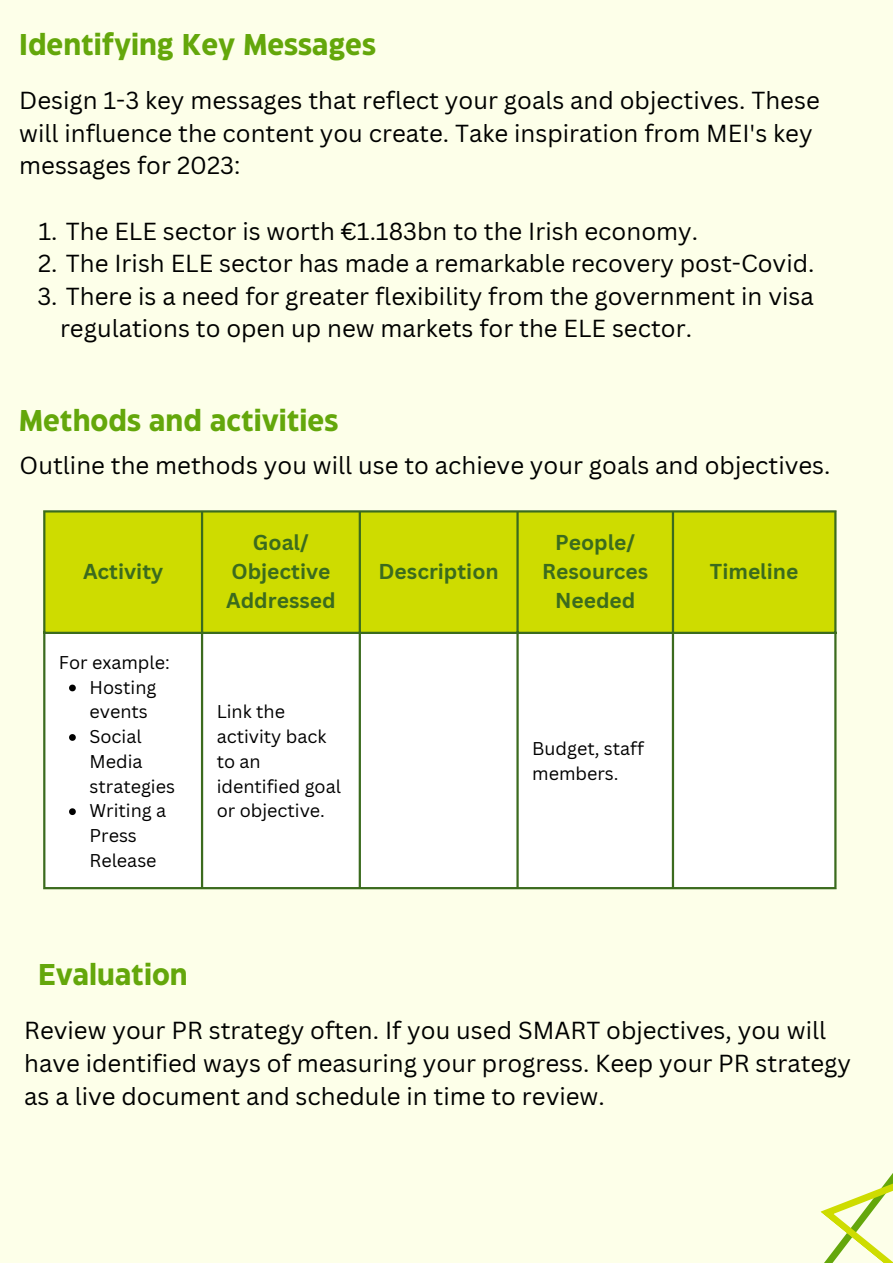
<style>
.page{position:relative;width:893px;height:1264px;background:#fff}
.page>*{position:absolute;margin:0;border:0;box-sizing:border-box;transform-origin:0 0}
.t1{font:700 30px "Eastman Grotesque";color:#64a70b}
.t2{font:24px/32.5px "Canva Sans";color:#000}
.t3{font:700 21px/29.2px "Canva Sans";color:#3b6b1e}
.t4{font:18px/24.8px "Canva Sans";color:#000}
</style>
<div class="page">
<div style="left:0;top:0;width:892px;height:1262px;background:#fdffe9"></div>
<div style="left:45px;top:512px;width:789px;height:119px;background:#cedc00"></div>
<div style="left:45px;top:634px;width:789px;height:253px;background:#fff"></div>
<svg style="left:69px;top:684px;width:7px;height:7px"></svg>
<svg style="left:69px;top:734px;width:7px;height:6px"></svg>
<svg style="left:69px;top:808px;width:7px;height:7px"></svg>
<hr style="left:43px;top:512px;width:2px;height:375px;background:#3b6b1e">
<hr style="left:201px;top:512px;width:2px;height:375px;background:#3b6b1e">
<hr style="left:358px;top:512px;width:3px;height:375px;background:#3b6b1e">
<hr style="left:516px;top:512px;width:2px;height:375px;background:#3b6b1e">
<hr style="left:671px;top:512px;width:3px;height:375px;background:#3b6b1e">
<hr style="left:834px;top:512px;width:2px;height:375px;background:#3b6b1e">
<hr style="left:43px;top:510px;width:793px;height:2px;background:#3b6b1e">
<hr style="left:43px;top:631px;width:793px;height:3px;background:#3b6b1e">
<hr style="left:43px;top:887px;width:793px;height:2px;background:#3b6b1e">
<svg style="left:820px;top:1174px;width:72px;height:88px"></svg>
<p class="t1" style="left:19px;top:33px;width:358px">Identifying Key Messages</p>
<p class="t2" style="left:19px;top:83px;width:802px">Design 1-3 key messages that reflect your goals and objectives. These will influence the content you create. Take inspiration from MEI's key messages for 2023:</p>
<p class="t2" style="left:39px;top:214px;width:661px">1. The ELE sector is worth €1.183bn to the Irish economy.</p>
<p class="t2" style="left:38px;top:246px;width:777px">2. The Irish ELE sector has made a remarkable recovery post-Covid.</p>
<p class="t2" style="left:60px;top:279px;width:755px;text-indent:-23px">3. There is a need for greater flexibility from the government in visa regulations to open up new markets for the ELE sector.</p>
<p class="t1" style="left:19px;top:409px;width:320px">Methods and activities</p>
<p class="t2" style="left:20px;top:449px;width:812px">Outline the methods you will use to achieve your goals and objectives.</p>
<p class="t3" style="left:83px;top:556px;width:82px">Activity</p>
<p class="t4" style="left:59px;top:649px;width:112px">For example:</p>
<p class="t4" style="left:89px;top:674px;width:68px">Hosting events</p>
<p class="t4" style="left:89px;top:723px;width:87px">Social<br>Media strategies</p>
<p class="t4" style="left:89px;top:798px;width:78px">Writing a<br>Press<br>Release</p>
<p class="t3" style="left:253px;top:527px;width:57px">Goal/</p>
<p class="t3" style="left:226px;top:556px;width:111px">Objective<br>Addressed</p>
<p class="t3" style="left:378px;top:556px;width:122px">Description</p>
<p class="t3" style="left:555px;top:527px;width:82px">People/</p>
<p class="t3" style="left:542px;top:556px;width:108px;text-align:center">Resources<br>Needed</p>
<p class="t3" style="left:710px;top:556px;width:90px">Timeline</p>
<p class="t4" style="left:217px;top:699px;width:126px">Link the activity back to an identified goal or objective.</p>
<p class="t4" style="left:532px;top:736px;width:113px">Budget, staff members.</p>
<p class="t1" style="left:38px;top:963px;width:151px">Evaluation</p>
<p class="t2" style="left:24px;top:1013px;width:828px">Review your PR strategy often. If you used SMART objectives, you will have identified ways of measuring your progress. Keep your PR strategy as a live document and schedule in time to review.</p>
</div>
